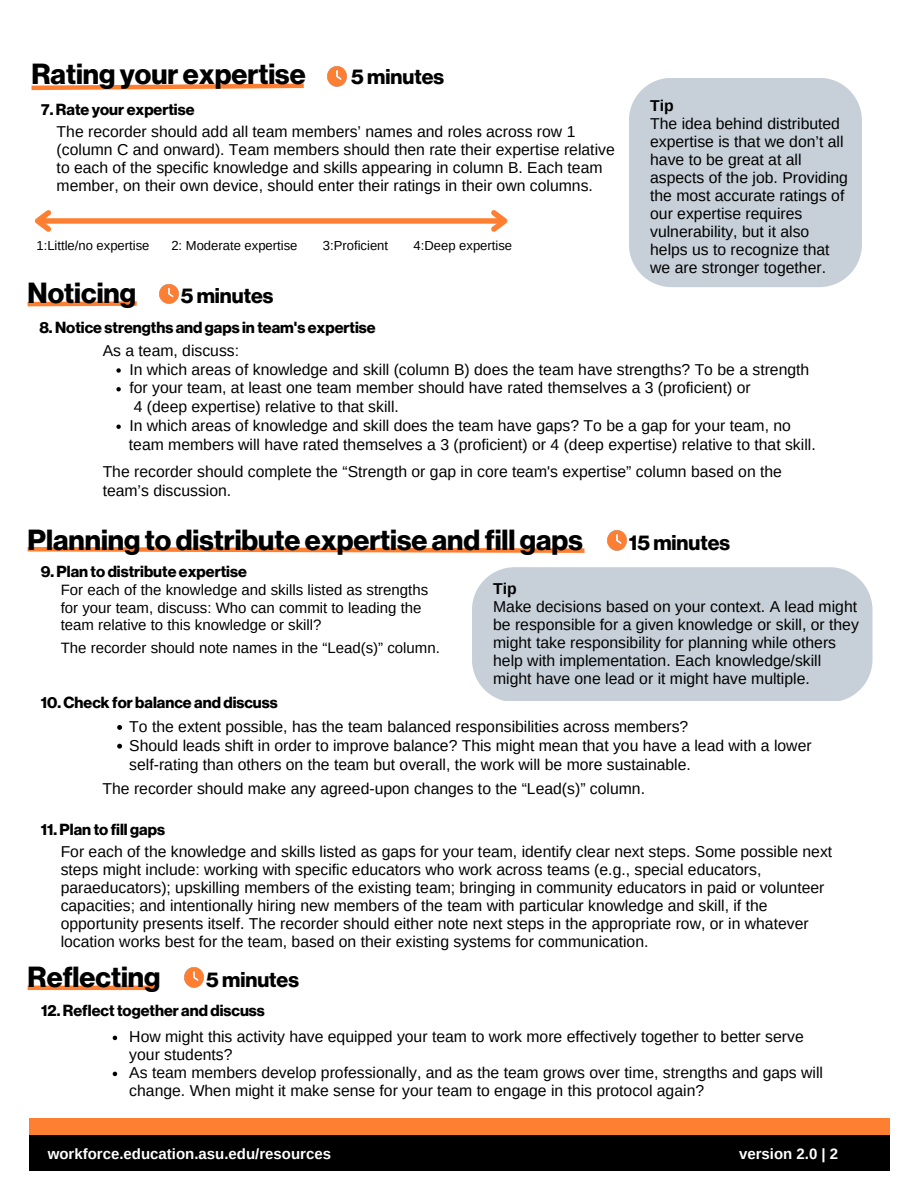
<style>
.page{position:relative;width:918px;height:1188px;background:#fff}
.page>*{position:absolute;margin:0;border:0;box-sizing:border-box;transform-origin:0 0}
.t1{font:28.5px "N Haas Grotesk DS Pro 75 Bd";color:#000}
.t2{font:21px "N Haas Grotesk DS Pro 75 Bd";color:#000}
.t3{font:15.75px/18px "Arimo";color:#000}
.t4{font:15.75px "N Haas Grotesk DS Pro 75 Bd";color:#000}
.t5{font:700 15.75px "Arimo";color:#000}
.t6{font:15px/17.7px "Arimo";color:#000}
.t7{font:700 15px "Arimo";color:#fff}
.t8{font:13.05px "Arimo";color:#000}
</style>
<div class="page">
<div style="left:29px;top:1118px;width:860px;height:52px;background:#ff7f32"></div>
<div style="left:29px;top:1135px;width:860px;height:35px;background:#000"></div>
<div style="left:629px;top:78px;width:232px;height:209px;background:#c7d0d8"></div>
<svg style="left:31px;top:83px;width:273px;height:8px"></svg>
<img style="left:327px;top:66px;width:20px;height:21px">
<div style="left:38px;top:218px;width:467px;height:6px;background:#ff7f32"></div>
<svg style="left:35px;top:210px;width:21px;height:22px"></svg>
<svg style="left:486px;top:210px;width:22px;height:22px"></svg>
<svg style="left:27px;top:301px;width:110px;height:6px"></svg>
<img style="left:159px;top:284px;width:20px;height:20px">
<svg style="left:116px;top:368px;width:5px;height:5px"></svg>
<svg style="left:116px;top:387px;width:5px;height:4px"></svg>
<svg style="left:116px;top:425px;width:5px;height:4px"></svg>
<div style="left:472px;top:567px;width:400px;height:134px;background:#c7d0d8"></div>
<svg style="left:27px;top:547px;width:558px;height:6px;background:#ff9e65"></svg>
<img style="left:607px;top:530px;width:20px;height:21px">
<svg style="left:117px;top:725px;width:5px;height:5px"></svg>
<svg style="left:117px;top:744px;width:5px;height:5px"></svg>
<hr style="left:28px;top:986px;width:128px;height:4px;background:#ff7f32">
<img style="left:184px;top:967px;width:20px;height:21px">
<svg style="left:113px;top:1036px;width:4px;height:4px"></svg>
<svg style="left:113px;top:1072px;width:4px;height:4px"></svg>
<h1 class="t1" style="left:32px;top:58px;width:276px">Rating your expertise</h1>
<h2 class="t2" style="left:351px;top:65px;width:94px">5 minutes</h2>
<p class="t4" style="left:41px;top:100px;width:155px">7. Rate your expertise</p>
<p class="t3" style="left:57px;top:123px;width:560px">The recorder should add all team members’ names and roles across row 1 (column C and onward). Team members should then rate their expertise relative to each of the specific knowledge and skills appearing in column B. Each team member, on their own device, should enter their ratings in their own columns.</p>
<p class="t8" style="left:36px;top:239px;width:115px">1:Little/no expertise</p>
<p class="t8" style="left:171px;top:239px;width:128px">2: Moderate expertise</p>
<p class="t8" style="left:323px;top:239px;width:67px">3:Proficient</p>
<p class="t8" style="left:414px;top:239px;width:100px">4:Deep expertise</p>
<h1 class="t1" style="left:28px;top:277px;width:110px">Noticing</h1>
<h2 class="t2" style="left:181px;top:284px;width:94px">5 minutes</h2>
<p class="t4" style="left:39px;top:318px;width:338px">8. Notice strengths and gaps in team's expertise</p>
<p class="t3" style="left:103px;top:341px;width:138px">As a team, discuss:</p>
<p class="t5" style="left:650px;top:97px;width:25px">Tip</p>
<p class="t3" style="left:650px;top:115px;width:199px">The idea behind distributed expertise is that we don’t all have to be great at all aspects of the job. Providing the most accurate ratings of our expertise requires vulnerability, but it also helps us to recognize that we are stronger together.</p>
<p class="t3" style="left:129px;top:360px;width:681px;line-height:18.8px">In which areas of knowledge and skill (column B) does the team have strengths? To be a strength for your team, at least one team member should have rated themselves a 3 (proficient) or<br>4 (deep expertise) relative to that skill.<br>In which areas of knowledge and skill does the team have gaps? To be a gap for your team, no</p>
<p class="t3" style="left:103px;top:430px;width:715px;line-height:27.5px;text-indent:26px">team members will have rated themselves a 3 (proficient) or 4 (deep expertise) relative to that skill.<br>The recorder should complete the “Strength or gap in core team's expertise” column based on the</p>
<p class="t3" style="left:103px;top:481px;width:130px">team’s discussion.</p>
<h1 class="t1" style="left:28px;top:523px;width:557px">Planning to distribute expertise and fill gaps</h1>
<h2 class="t2" style="left:629px;top:530px;width:103px">15 minutes</h2>
<p class="t4" style="left:41px;top:562px;width:208px">9. Plan to distribute expertise</p>
<p class="t6" style="left:61px;top:581px;width:369px">For each of the knowledge and skills listed as strengths for your team, discuss: Who can commit to leading the team relative to this knowledge or skill?</p>
<p class="t6" style="left:61px;top:639px;width:381px">The recorder should note names in the “Lead(s)” column.</p>
<p class="t5" style="left:493px;top:580px;width:25px">Tip</p>
<p class="t3" style="left:493px;top:598px;width:367px">Make decisions based on your context. A lead might be responsible for a given knowledge or skill, or they might take responsibility for planning while others help with implementation. Each knowledge/skill might have one lead or it might have multiple.</p>
<p class="t3" style="left:129px;top:717px;width:684px;line-height:18.8px">To the extent possible, has the team balanced responsibilities across members?<br>Should leads shift in order to improve balance? This might mean that you have a lead with a lower self-rating than others on the team but overall, the work will be more sustainable.</p>
<p class="t3" style="left:103px;top:779px;width:544px">The recorder should make any agreed-upon changes to the “Lead(s)” column.</p>
<p class="t4" style="left:41px;top:693px;width:239px">10. Check for balance and discuss</p>
<p class="t4" style="left:41px;top:821px;width:126px">11. Plan to fill gaps</p>
<p class="t3" style="left:61px;top:843px;width:773px">For each of the knowledge and skills listed as gaps for your team, identify clear next steps. Some possible next steps might include: working with specific educators who work across teams (e.g., special educators, paraeducators); upskilling members of the existing team; bringing in community educators in paid or volunteer capacities; and intentionally hiring new members of the team with particular knowledge and skill, if the opportunity presents itself. The recorder should either note next steps in the appropriate row, or in whatever location works best for the team, based on their existing systems for communication.</p>
<h1 class="t1" style="left:28px;top:960px;width:134px">Reflecting</h1>
<h2 class="t2" style="left:206px;top:967px;width:94px">5 minutes</h2>
<p class="t3" style="left:129px;top:1028px;width:695px">How might this activity have equipped your team to work more effectively together to better serve your students?<br>As team members develop professionally, and as the team grows over time, strengths and gaps will change. When might it make sense for your team to engage in this protocol again?</p>
<p class="t4" style="left:41px;top:1001px;width:225px">12. Reflect together and discuss</p>
<p class="t7" style="left:48px;top:1145px;width:285px">workforce.education.asu.edu/resources</p>
<p class="t7" style="left:739px;top:1145px;width:101px">version 2.0 | 2</p>
</div>
